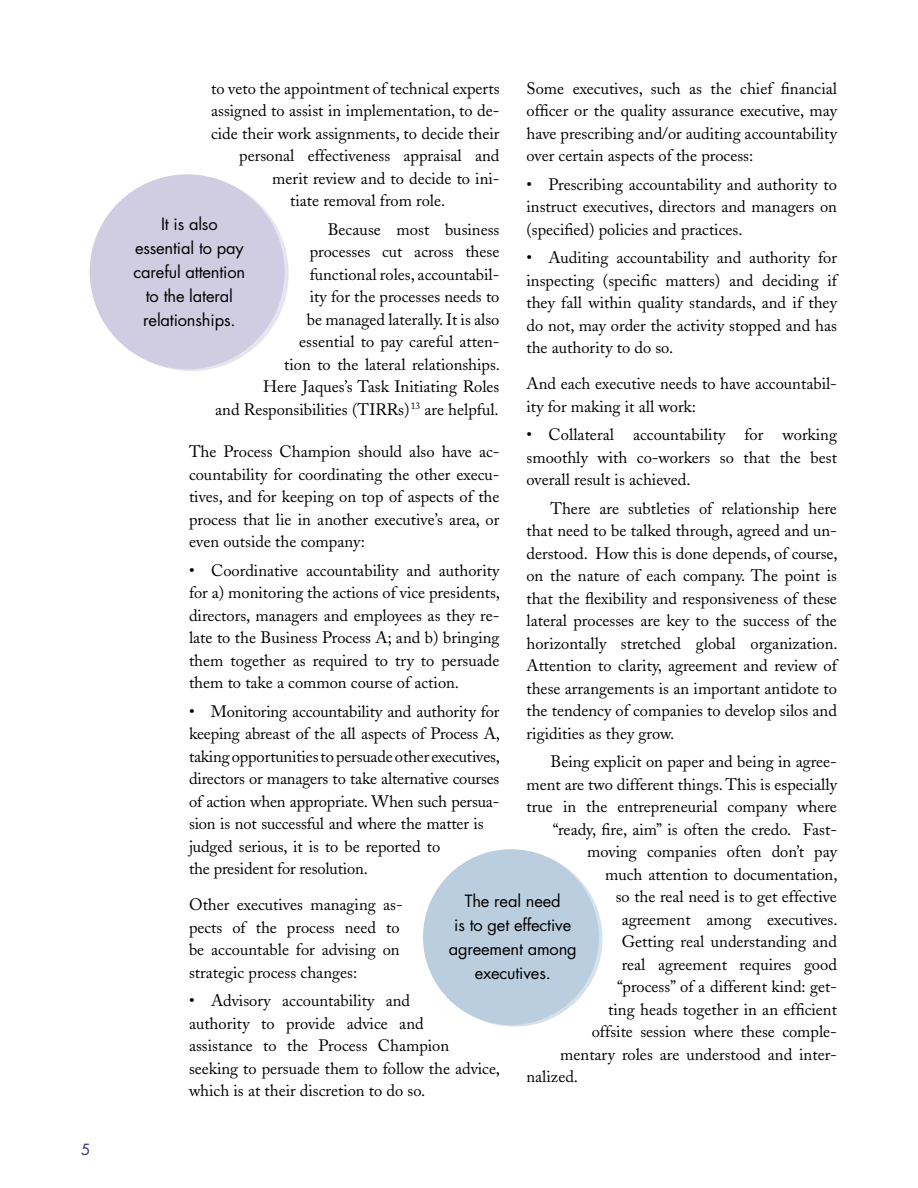
<style>
.page{position:relative;width:918px;height:1188px;background:#fff}
.page>*{position:absolute;margin:0;border:0;box-sizing:border-box;transform-origin:0 0}
.Body_no_indent{font:16.5px/22.5px "Adobe Caslon";color:#000;text-align:justify}
.Body{font:16.5px/22.5px "Adobe Caslon";color:#000;text-align:right}
.copy_in_circles{font:16.5px/24px "Futura";letter-spacing:-.01em;color:#000;text-align:center}
.t1{font:15px "Futura";color:#382a7d}
</style>
<div class="page">
<svg style="left:427px;top:851px;width:176px;height:176px"></svg>
<div style="left:423px;top:849px;width:176px;height:176px;background:#bbcedf;border-radius:50%"></div>
<div style="left:94px;top:176px;width:195px;height:195px;background:#e8e4ef;border-radius:50%"></div>
<div style="left:90px;top:174px;width:195px;height:195px;background:#d0cce1;border-radius:50%"></div>
<p class="t1" style="left:81px;top:1139px;width:11px">5</p>
<p class="Body_no_indent" style="left:211px;top:77px;width:290px">to veto the appointment of technical experts</p>
<p class="Body_no_indent" style="left:211px;top:100px;width:290px">assigned to assist in implementation, to de-</p>
<p class="Body_no_indent" style="left:211px;top:122px;width:290px">cide their work assignments, to decide their</p>
<p class="Body_no_indent" style="left:239px;top:145px;width:262px">personal effectiveness appraisal and</p>
<p class="Body_no_indent" style="left:272px;top:167px;width:229px">merit review and to decide to ini-</p>
<p class="Body_no_indent" style="left:290px;top:190px;width:157px">tiate removal from role.</p>
<p class="Body" style="left:215px;top:218px;width:286px">Because most business<br>processes cut across these<br>functional roles, accountabil-<br>ity for the processes needs to<br>be managed laterally. It is also<br>essential to pay careful atten-<br>tion to the lateral relationships.<br>Here Jaques’s Task Initiating Roles<br>and Responsibilities (TIRRs)<sup>13</sup> are helpful.</p>
<p class="Body_no_indent" style="left:189px;top:441px;width:312px">The Process Champion should also have ac&shy;countability for coordinating the other execu&shy;tives, and for keeping on top of aspects of the process that lie in another executive’s area, or even outside the company:</p>
<p class="Body_no_indent" style="left:189px;top:559px;width:313px">• Coordinative accountability and authority for a) monitoring the actions of vice presidents, directors, managers and employees as they re&shy;late to the Business Process A; and b) bringing them together as required to try to persuade them to take a common course of action.</p>
<p class="Body_no_indent" style="left:189px;top:700px;width:313px;text-align:left">• Monitoring accountability and authority for keeping abreast of the all aspects of Process A, taking opportunities to persuade other executives, directors or managers to take alternative courses of action when appropriate. When such persua&shy;sion is not successful and where the matter is judged serious, it is to be reported to<br>the president for resolution.</p>
<p class="Body_no_indent" style="left:189px;top:894px;width:215px;text-align:left">Other executives managing as&shy;pects of the process need to be accountable for advising on strategic process changes:</p>
<p class="Body_no_indent" style="left:189px;top:990px;width:313px;text-align:left">• Advisory accountability and<br>authority to provide advice and<br>assistance to the Process Champion seeking to persuade them to follow the advice, which is at their discretion to do so.</p>
<p class="Body_no_indent" style="left:526px;top:77px;width:312px">Some executives, such as the chief financial officer or the quality assurance executive, may have prescribing and/or auditing accountability over certain aspects of the process:</p>
<p class="Body_no_indent" style="left:526px;top:173px;width:312px">• Prescribing accountability and authority to instruct executives, directors and managers on (specified) policies and practices.</p>
<p class="Body_no_indent" style="left:526px;top:247px;width:312px">• Auditing accountability and authority for inspecting (specific matters) and deciding if they fall within quality standards, and if they do not, may order the activity stopped and has the authority to do so.</p>
<p class="Body_no_indent" style="left:526px;top:373px;width:312px">And each executive needs to have accountabil&shy;ity for making it all work:</p>
<p class="Body_no_indent" style="left:526px;top:424px;width:312px">• Collateral accountability for working smoothly with co-workers so that the best overall result is achieved.</p>
<p class="Body" style="left:526px;top:497px;width:313px;text-align:justify;text-indent:24px">There are subtleties of relationship here that need to be talked through, agreed and un&shy;derstood. How this is done depends, of course, on the nature of each company. The point is that the flexibility and responsiveness of these lateral processes are key to the success of the horizontally stretched global organization.<br>Attention to clarity, agreement and review of these arrangements is an important antidote to the tendency of companies to develop silos and rigidities as they grow.</p>
<p class="Body" style="left:550px;top:751px;width:288px">Being explicit on paper and being in agree-</p>
<p class="Body" style="left:526px;top:773px;width:312px">ment are two different things. This is especially</p>
<p class="Body" style="left:526px;top:796px;width:312px">true in the entrepreneurial company where</p>
<p class="Body" style="left:553px;top:818px;width:286px">“ready, fire, aim” is often the credo. Fast-</p>
<p class="Body" style="left:587px;top:841px;width:251px">moving companies often don’t pay</p>
<p class="Body" style="left:605px;top:863px;width:234px">much attention to documentation,</p>
<p class="Body" style="left:616px;top:886px;width:223px">so the real need is to get effective</p>
<p class="Body" style="left:622px;top:908px;width:217px">agreement among executives.</p>
<p class="Body" style="left:622px;top:931px;width:217px">Getting real understanding and</p>
<p class="Body" style="left:622px;top:953px;width:217px">real agreement requires good</p>
<p class="Body" style="left:617px;top:976px;width:221px">“process” of a different kind: get-</p>
<p class="Body" style="left:608px;top:998px;width:230px">ting heads together in an efficient</p>
<p class="Body" style="left:592px;top:1021px;width:247px">offsite session where these comple-</p>
<p class="Body" style="left:560px;top:1043px;width:278px">mentary roles are understood and inter-</p>
<p class="Body" style="left:526px;top:1066px;width:53px">nalized.</p>
<p class="copy_in_circles" style="left:134px;top:212px;width:113px">It is also essential to pay careful attention to the lateral relationships.</p>
<p class="copy_in_circles" style="left:449px;top:889px;width:130px">The real need<br>is to get effective agreement among executives.</p>
</div>
